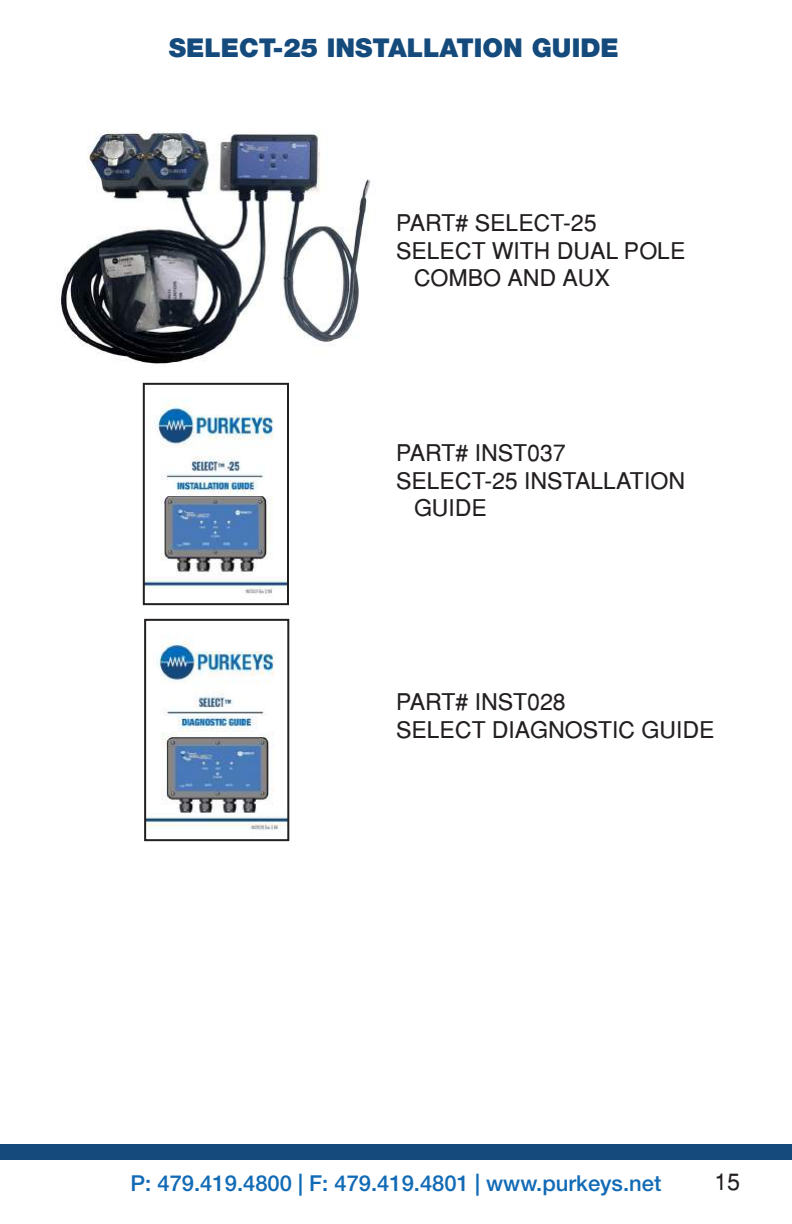
<style>
.page{position:relative;width:792px;height:1224px;background:#fff}
.page>*{position:absolute;margin:0;border:0;box-sizing:border-box;transform-origin:0 0}
.t1{font:900 26px "Helvetica Neue LT Std";color:#144a7c}
.t2{font:23px/27.6px "Helvetica";color:#231f20}
.t3{font:500 22px "Helvetica Neue LT Std";color:#116ab5}
</style>
<div class="page">
<div style="left:0;top:1144px;width:792px;height:16px;background:#144a7c"></div>
<img style="left:146px;top:399px;width:140px;height:195px">
<div style="left:143px;top:383px;width:146px;height:222px;border:2px solid #231f20"></div>
<img style="left:147px;top:640px;width:139px;height:190px">
<div style="left:144px;top:619px;width:145px;height:222px;border:2px solid #231f20"></div>
<img style="left:56px;top:130px;width:315px;height:234px">
<p class="t1" style="left:169px;top:32px;width:452px">SELECT-25 INSTALLATION GUIDE</p>
<p class="t2" style="left:396px;top:209px;width:202px">PART# SELECT-25</p>
<p class="t2" style="left:396px;top:237px;width:291px">SELECT WITH DUAL POLE</p>
<p class="t2" style="left:414px;top:264px;width:197px">COMBO AND AUX</p>
<p class="t2" style="left:396px;top:439px;width:171px">PART# INST037</p>
<p class="t2" style="left:396px;top:467px;width:290px">SELECT-25 INSTALLATION</p>
<p class="t2" style="left:414px;top:494px;width:74px">GUIDE</p>
<p class="t2" style="left:396px;top:688px;width:320px">PART# INST028<br>SELECT DIAGNOSTIC GUIDE</p>
<p class="t3" style="left:131px;top:1170px;width:532px">P: 479.419.4800 | F: 479.419.4801 | www.purkeys.net</p>
<p class="t2" style="left:714px;top:1167px;width:27px">15</p>
</div>
